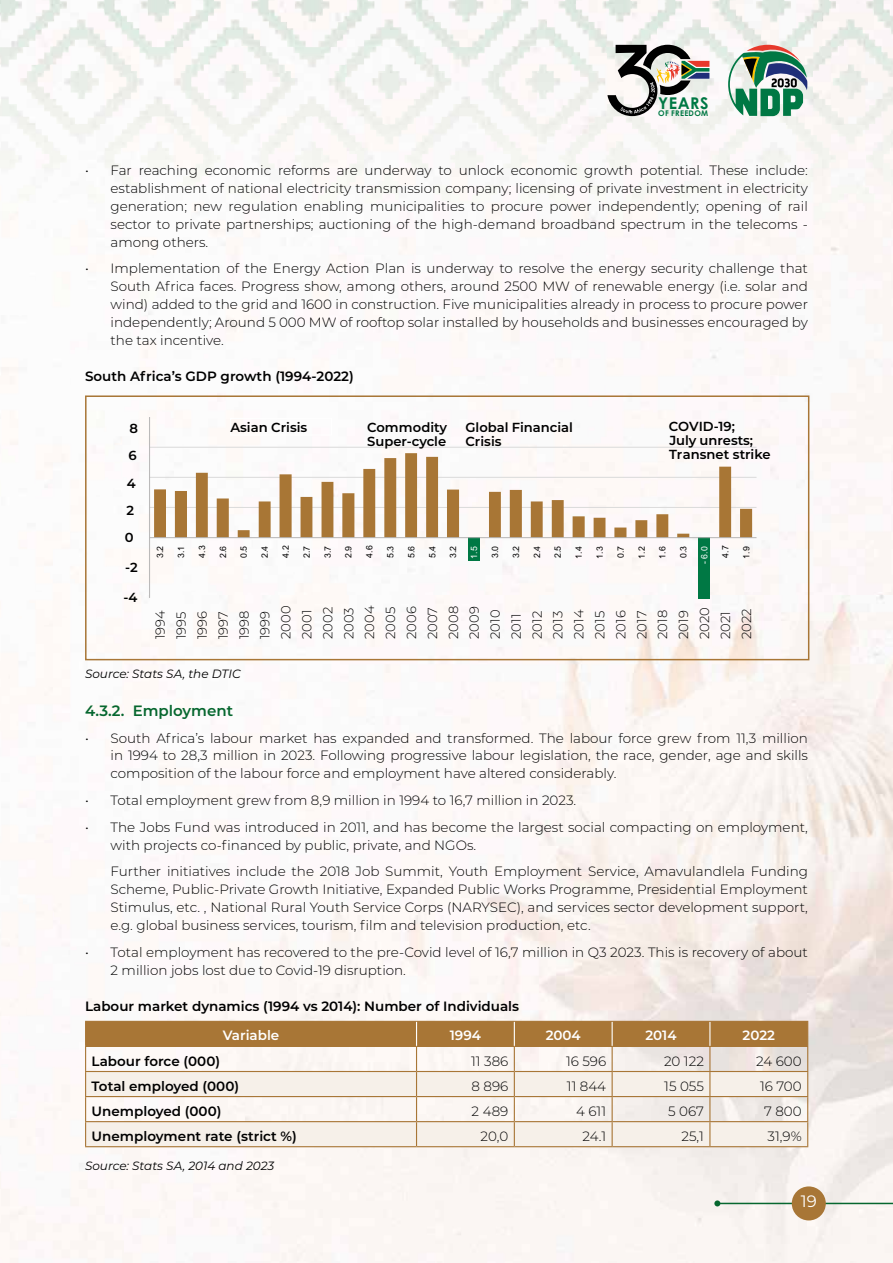
<style>
.page{position:relative;width:893px;height:1263px;background:#fff}
.page>*{position:absolute;margin:0;border:0;box-sizing:border-box;transform-origin:0 0}
.t1{font:16.5px "Montserrat";color:#fff}
.t2{font:700 16.2px "Century Gothic";letter-spacing:.03em;color:#007844}
.t3{font:600 15px "Montserrat";color:#06672f}
.t4{font:300 13.5px/18px "Montserrat";color:#000;text-align:justify}
.t5{font:600 13.5px "Montserrat";color:#000}
.t6{font:600 13.5px "Montserrat";color:#fff}
.t7{font:300 13.05px/21px "Montserrat";color:#000}
.t8{font:600 13.05px/27.3px "Montserrat";color:#000}
.t9{font:italic 12px "Montserrat";color:#000}
.t10{font:8.7px "Arial";color:#000}
.t11{font:8.7px "Arial";color:#fff}
.t12{font:700 7.8px "Century Gothic";letter-spacing:.03em;color:#007844}
</style>
<div class="page">
<img style="left:0;top:0;width:893px;height:1263px">
<img style="left:251px;top:0;width:642px;height:67px">
<img style="left:124px;top:596px;width:769px;height:667px">
<hr style="left:717px;top:1203px;width:176px;height:1px;background:#06672f">
<svg style="left:714px;top:1200px;width:6px;height:6px"></svg>
<svg style="left:607px;top:45px;width:102px;height:71px"></svg>
<svg style="left:728px;top:45px;width:79px;height:71px"></svg>
<div style="left:792px;top:1186px;width:34px;height:34px;background:#a87636;border-radius:50%"></div>
<img style="left:0;top:0;width:1px;height:67px">
<hr style="left:150px;top:507px;width:606px;height:1px;background:#dadada">
<hr style="left:150px;top:477px;width:606px;height:1px;background:#dadada">
<hr style="left:150px;top:447px;width:606px;height:1px;background:#dadada">
<div style="left:468px;top:538px;width:12px;height:23px;background:#007844"></div>
<div style="left:698px;top:538px;width:12px;height:61px;background:#007844"></div>
<svg style="left:154px;top:453px;width:598px;height:84px;fill:#fbf8f6"></svg>
<hr style="left:149px;top:417px;width:1px;height:181px;background:#b3b2b2">
<hr style="left:150px;top:537px;width:606px;height:1px;background:#b3b2b2">
<div style="left:85px;top:395px;width:724px;height:265px;border:2px solid #a87636"></div>
<hr style="left:85px;top:1146px;width:332px;height:1px;background:#a87636">
<hr style="left:417px;top:1146px;width:97px;height:1px;background:#a87636">
<hr style="left:514px;top:1146px;width:98px;height:1px;background:#a87636">
<hr style="left:612px;top:1146px;width:98px;height:1px;background:#a87636">
<hr style="left:710px;top:1146px;width:98px;height:1px;background:#a87636">
<svg style="left:85px;top:1021px;width:723px;height:125px"></svg>
<p class="t2" style="left:658px;top:91px;width:52px">YEARS</p>
<p class="t12" style="left:658px;top:107px;width:51px">OF FREEDOM</p>
<p class="t4" style="left:111px;top:160px;width:699px;text-indent:-26px">• Far reaching economic reforms are underway to unlock economic growth potential. These include: establishment of national electricity transmission company; licensing of private investment in electricity generation; new regulation enabling municipalities to procure power independently; opening of rail sector to private partnerships; auctioning of the high-demand broadband spectrum in the telecoms - among others.</p>
<p class="t4" style="left:111px;top:259px;width:699px;text-indent:-26px">• Implementation of the Energy Action Plan is underway to resolve the energy security challenge that South Africa faces. Progress show, among others, around 2500 MW of renewable energy (i.e. solar and wind) added to the grid and 1600 in construction. Five municipalities already in process to procure power independently; Around 5 000 MW of rooftop solar installed by households and businesses encouraged by the tax incentive.</p>
<p class="t5" style="left:85px;top:367px;width:270px">South Africa’s GDP growth (1994-2022)</p>
<p class="t8" style="left:125px;top:414px;width:14px;text-align:center">8<br>6<br>4<br>2<br>0</p>
<p class="t8" style="left:125px;top:553px;width:14px">-2</p>
<p class="t8" style="left:123px;top:584px;width:15px">-4</p>
<p class="t8" style="left:230px;top:413px;width:78px">Asian Crisis</p>
<p class="t8" style="left:367px;top:419px;width:81px;line-height:14.4px">Commodity<br>Super-cycle</p>
<p class="t8" style="left:465px;top:419px;width:109px;line-height:14.4px">Global Financial<br>Crisis</p>
<p class="t8" style="left:669px;top:418px;width:103px;line-height:14.2px">COVID-19;<br>July unrests;<br>Transnet strike</p>
<p class="t10" style="left:154px;top:558px;width:14px;rotate:-90deg">3.2</p>
<p class="t10" style="left:175px;top:558px;width:14px;rotate:-90deg">3.1</p>
<p class="t10" style="left:196px;top:558px;width:14px;rotate:-90deg">4.3</p>
<p class="t10" style="left:217px;top:558px;width:14px;rotate:-90deg">2.6</p>
<p class="t10" style="left:238px;top:558px;width:14px;rotate:-90deg">0.5</p>
<p class="t10" style="left:259px;top:558px;width:14px;rotate:-90deg">2.4</p>
<p class="t10" style="left:280px;top:558px;width:14px;rotate:-90deg">4.2</p>
<p class="t10" style="left:301px;top:558px;width:14px;rotate:-90deg">2.7</p>
<p class="t10" style="left:322px;top:558px;width:14px;rotate:-90deg">3.7</p>
<p class="t10" style="left:343px;top:558px;width:14px;rotate:-90deg">2.9</p>
<p class="t10" style="left:363px;top:558px;width:14px;rotate:-90deg">4.6</p>
<p class="t10" style="left:384px;top:558px;width:14px;rotate:-90deg">5.3</p>
<p class="t10" style="left:405px;top:558px;width:14px;rotate:-90deg">5.6</p>
<p class="t10" style="left:426px;top:558px;width:14px;rotate:-90deg">5.4</p>
<p class="t10" style="left:447px;top:558px;width:14px;rotate:-90deg">3.2</p>
<p class="t11" style="left:468px;top:564px;width:19px;rotate:-90deg">- 1.5</p>
<p class="t10" style="left:489px;top:558px;width:14px;rotate:-90deg">3.0</p>
<p class="t10" style="left:510px;top:558px;width:14px;rotate:-90deg">3.2</p>
<p class="t10" style="left:531px;top:558px;width:14px;rotate:-90deg">2.4</p>
<p class="t10" style="left:552px;top:558px;width:14px;rotate:-90deg">2.5</p>
<p class="t10" style="left:573px;top:559px;width:14px;rotate:-90deg">1.4</p>
<p class="t10" style="left:594px;top:559px;width:14px;rotate:-90deg">1.3</p>
<p class="t10" style="left:615px;top:558px;width:14px;rotate:-90deg">0.7</p>
<p class="t10" style="left:636px;top:559px;width:14px;rotate:-90deg">1.2</p>
<p class="t10" style="left:657px;top:559px;width:14px;rotate:-90deg">1.6</p>
<p class="t10" style="left:677px;top:558px;width:14px;rotate:-90deg">0.3</p>
<p class="t11" style="left:698px;top:564px;width:19px;rotate:-90deg">- 6.0</p>
<p class="t10" style="left:719px;top:558px;width:14px;rotate:-90deg">4.7</p>
<p class="t10" style="left:740px;top:559px;width:14px;rotate:-90deg">1.9</p>
<p class="t7" style="left:149px;top:639px;width:35px;rotate:-90deg">1994<br>1995<br>1996<br>1997<br>1998<br>1999<br>2000<br>2001<br>2002<br>2003<br>2004<br>2005<br>2006<br>2007<br>2008<br>2009<br>2010<br>2011<br>2012<br>2013<br>2014<br>2015<br>2016<br>2017<br>2018<br>2019<br>2020<br>2021<br>2022</p>
<p class="t9" style="left:85px;top:665px;width:157px">Source: Stats SA, the DTIC</p>
<p class="t3" style="left:85px;top:700px;width:150px">4.3.2. Employment</p>
<p class="t4" style="left:111px;top:728px;width:699px;text-indent:-26px">• South Africa’s labour market has expanded and transformed. The labour force grew from 11,3 million in 1994 to 28,3 million in 2023. Following progressive labour legislation, the race, gender, age and skills composition of the labour force and employment have altered considerably.</p>
<p class="t4" style="left:85px;top:791px;width:493px">• Total employment grew from 8,9 million in 1994 to 16,7 million in 2023.</p>
<p class="t4" style="left:111px;top:817px;width:699px;text-indent:-26px">• The Jobs Fund was introduced in 2011, and has become the largest social compacting on employment, with projects co-financed by public, private, and NGOs.</p>
<p class="t4" style="left:111px;top:862px;width:699px">Further initiatives include the 2018 Job Summit, Youth Employment Service, Amavulandlela Funding Scheme, Public-Private Growth Initiative, Expanded Public Works Programme, Presidential Employment Stimulus, etc. , National Rural Youth Service Corps (NARYSEC), and services sector development support, e.g. global business services, tourism, film and television production, etc.</p>
<p class="t4" style="left:111px;top:942px;width:699px;text-indent:-26px">• Total employment has recovered to the pre-Covid level of 16,7 million in Q3 2023. This is recovery of about<br>2 million jobs lost due to Covid-19 disruption.</p>
<p class="t5" style="left:85px;top:996px;width:436px">Labour market dynamics (1994 vs 2014): Number of Individuals</p>
<p class="t6" style="left:223px;top:1026px;width:58px">Variable</p>
<p class="t6" style="left:450px;top:1026px;width:33px">1994</p>
<p class="t6" style="left:546px;top:1026px;width:37px">2004</p>
<p class="t6" style="left:645px;top:1026px;width:33px">2014</p>
<p class="t6" style="left:743px;top:1026px;width:34px">2022</p>
<p class="t5" style="left:92px;top:1051px;width:130px">Labour force (000)</p>
<p class="t4" style="left:471px;top:1051px;width:39px">11 386</p>
<p class="t4" style="left:566px;top:1051px;width:42px">16 596</p>
<p class="t4" style="left:664px;top:1051px;width:41px">20 122</p>
<p class="t4" style="left:756px;top:1051px;width:47px">24 600</p>
<p class="t5" style="left:92px;top:1076px;width:149px">Total employed (000)</p>
<p class="t4" style="left:472px;top:1076px;width:38px">8 896</p>
<p class="t4" style="left:567px;top:1076px;width:41px">11 844</p>
<p class="t4" style="left:664px;top:1076px;width:41px">15 055</p>
<p class="t4" style="left:760px;top:1076px;width:43px">16 700</p>
<p class="t5" style="left:92px;top:1101px;width:131px">Unemployed (000)</p>
<p class="t4" style="left:472px;top:1101px;width:38px">2 489</p>
<p class="t4" style="left:576px;top:1101px;width:31px">4 611</p>
<p class="t4" style="left:668px;top:1101px;width:37px">5 067</p>
<p class="t4" style="left:764px;top:1101px;width:39px">7 800</p>
<p class="t5" style="left:92px;top:1126px;width:207px">Unemployment rate (strict %)</p>
<p class="t4" style="left:481px;top:1126px;width:29px">20,0</p>
<p class="t4" style="left:582px;top:1126px;width:25px">24.1</p>
<p class="t4" style="left:681px;top:1126px;width:24px">25,1</p>
<p class="t4" style="left:768px;top:1126px;width:36px">31,9%</p>
<p class="t9" style="left:85px;top:1157px;width:191px">Source: Stats SA, 2014 and 2023</p>
<p class="t1" style="left:801px;top:1190px;width:18px">19</p>
</div>
